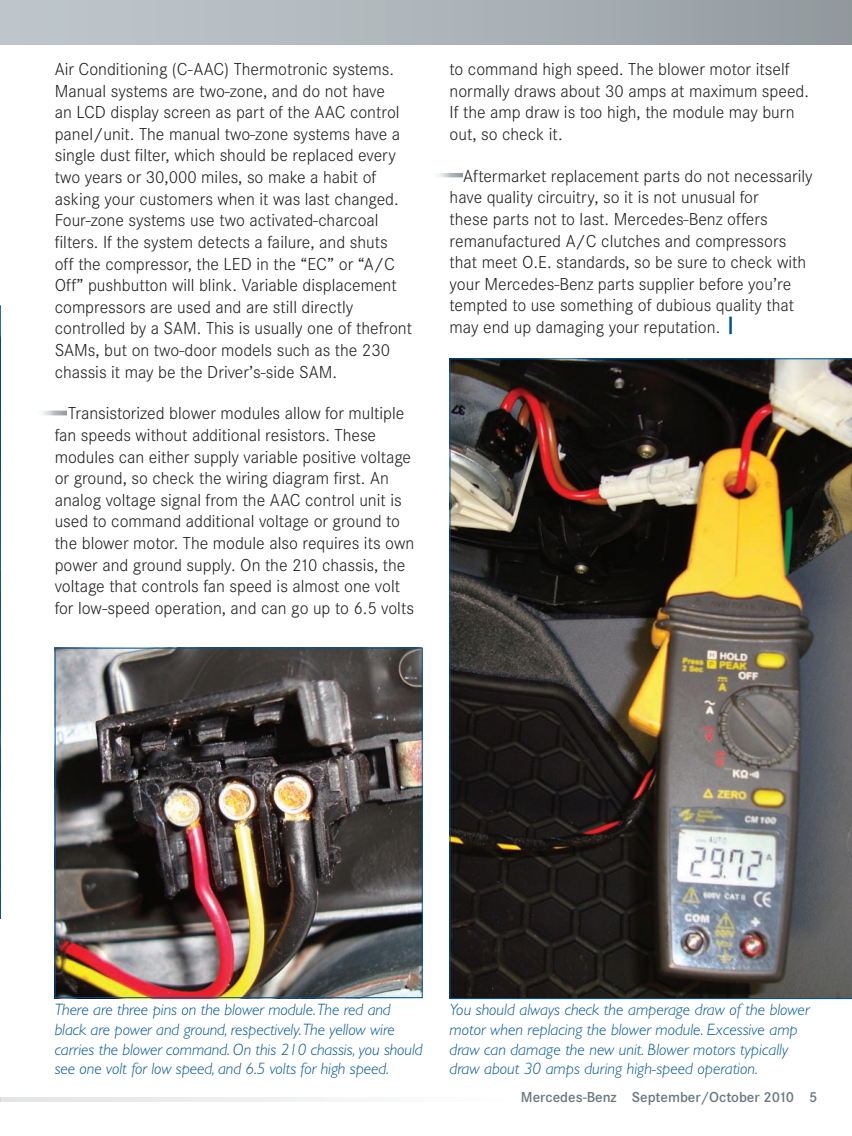
<style>
.page{position:relative;width:852px;height:1136px;background:#fff}
.page>*{position:absolute;margin:0;border:0;box-sizing:border-box;transform-origin:0 0}
.t1{font:300 18px/21.6px "Corporate S";color:#231f20}
.t2{font:italic 300 16.5px/19.8px "Gill Sans";letter-spacing:-.005em;color:#005595}
.t3{font:600 15px "Corporate S";color:#69777f}
.s1{font-family:"Gill Sans";font-weight:700;font-stretch:condensed;font-size:21px;color:#005595}
</style>
<div class="page">
<hr style="left:0;top:0;width:1px;height:44px;background:#bec6cb">
<div style="left:1px;top:0;width:851px;height:44px;background:linear-gradient(to right,#c3cbd0,#959da1)"></div>
<svg style="left:1px;top:1097px;width:325px;height:4px"></svg>
<img style="left:450px;top:358px;width:402px;height:640px">
<img style="left:57px;top:649px;width:364px;height:347px">
<div style="left:55px;top:647px;width:368px;height:351px;border:1px solid #005595"></div>
<svg style="left:0;top:305px;width:1px;height:613px"></svg>
<svg style="left:42px;top:411px;width:25px;height:4px"></svg>
<svg style="left:438px;top:173px;width:24px;height:4px"></svg>
<p class="t1" style="left:55px;top:59px;width:359px">Air Conditioning (C-AAC) Thermotronic systems.<br>Manual systems are two-zone, and do not have<br>an LCD display screen as part of the AAC control panel/unit. The manual two-zone systems have a single dust filter, which should be replaced every two years or 30,000 miles, so make a habit of asking your customers when it was last changed.<br>Four-zone systems use two activated-charcoal filters. If the system detects a failure, and shuts<br>off the compressor, the LED in the “EC” or “A/C Off” pushbutton will blink. Variable displacement compressors are used and are still directly controlled by a SAM. This is usually one of thefront SAMs, but on two-door models such as the 230 chassis it may be the Driver’s-side SAM.</p>
<p class="t1" style="left:55px;top:403px;width:361px;text-indent:14px">Transistorized blower modules allow for multiple fan speeds without additional resistors. These modules can either supply variable positive voltage or ground, so check the wiring diagram first. An analog voltage signal from the AAC control unit is used to command additional voltage or ground to the blower motor. The module also requires its own power and ground supply. On the 210 chassis, the voltage that controls fan speed is almost one volt for low-speed operation, and can go up to 6.5 volts</p>
<p class="t1" style="left:450px;top:59px;width:361px">to command high speed. The blower motor itself normally draws about 30 amps at maximum speed.<br>If the amp draw is too high, the module may burn out, so check it.</p>
<p class="t1" style="left:450px;top:165px;width:365px;text-indent:14px">Aftermarket replacement parts do not necessarily have quality circuitry, so it is not unusual for<br>these parts not to last. Mercedes-Benz offers remanufactured A/C clutches and compressors that meet O.E. standards, so be sure to check with your Mercedes-Benz parts supplier before you’re tempted to use something of dubious quality that may end up damaging your reputation. <span class="s1">|</span></p>
<p class="t2" style="left:55px;top:999px;width:369px">There are three pins on the blower module. The red and black are power and ground, respectively. The yellow wire carries the blower command. On this 210 chassis, you should see one volt for low speed, and 6.5 volts for high speed.</p>
<p class="t2" style="left:450px;top:999px;width:361px">You should always check the amperage draw of the blower motor when replacing the blower module. Excessive amp draw can damage the new unit. Blower motors typically draw about 30 amps during high-speed operation.</p>
<p class="t3" style="left:521px;top:1088px;width:298px">Mercedes-Benz September/October 2010 5</p>
</div>
